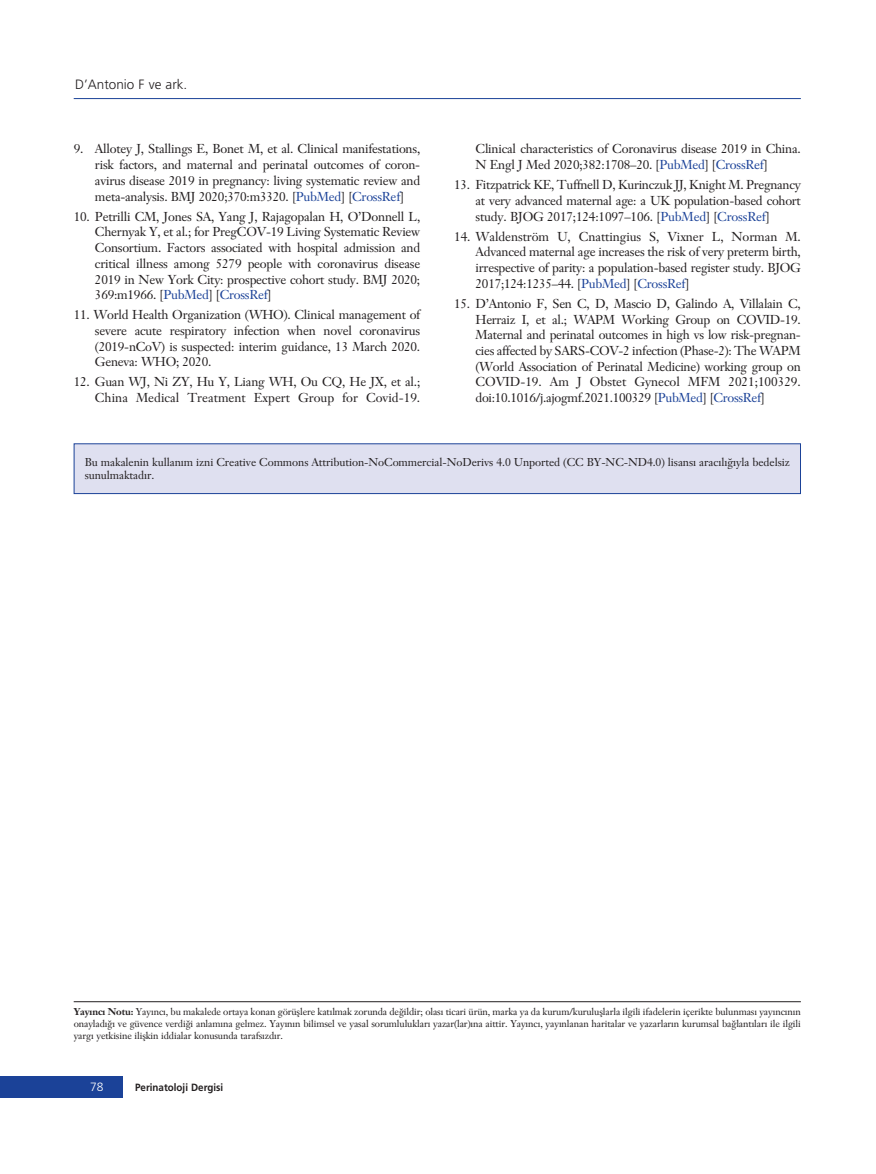
<style>
.page{position:relative;width:876px;height:1174px;background:#fff}
.page>*{position:absolute;margin:0;border:0;box-sizing:border-box;transform-origin:0 0}
.t1{font:300 13.5px "Frutiger";color:#231f20}
.t2{font:12.75px/15.8px "Janson Text";letter-spacing:-.02em;color:#231f20;text-align:justify}
.t3{font:12.75px/15.8px "Janson Text";color:#231f20;text-align:right}
.t4{font:300 12px "Frutiger";color:#fff}
.t5{font:11.25px/12.6px "Janson Text";letter-spacing:-.01em;color:#231f20}
.t6{font:700 10.5px "Frutiger";color:#231f20;scale:.94 1}
.t7{font:9.75px/12px "Janson Text";letter-spacing:-.01em;color:#231f20;text-align:justify}
.s1{color:#1b4298}
.s2{font-weight:700}
</style>
<div class="page">
<div style="left:0;top:1076px;width:122px;height:22px;background:#1b4298"></div>
<hr style="left:74px;top:98px;width:727px;height:1px;background:#1b4298">
<hr style="left:74px;top:1001px;width:727px;height:1px;background:#231f20">
<div style="left:74px;top:444px;width:726px;height:49px;background:#dfe0f0"></div>
<div style="left:74px;top:443px;width:727px;height:51px;border:1px solid #1b4298"></div>
<p class="t1" style="left:75px;top:79px;width:114px">D’Antonio F ve ark.</p>
<p class="t2" style="left:95px;top:142px;width:327px;text-indent:-21px">9. Allotey J, Stallings E, Bonet M, et al. Clinical manifestations, risk factors, and maternal and perinatal outcomes of coron&shy;avirus disease 2019 in pregnancy: living systematic review and meta-analysis. BMJ 2020;370:m3320. [<span class="s1">PubMed</span>] [<span class="s1">CrossRef</span>]</p>
<p class="t2" style="left:95px;top:210px;width:327px;text-indent:-21px">10. Petrilli CM, Jones SA, Yang J, Rajagopalan H, O’Donnell L, Chernyak Y, et al.; for PregCOV-19 Living Systematic Review Consortium. Factors associated with hospital admission and critical illness among 5279 people with coronavirus disease 2019 in New York City: prospective cohort study. BMJ 2020; 369:m1966. [<span class="s1">PubMed</span>] [<span class="s1">CrossRef</span>]</p>
<p class="t2" style="left:95px;top:308px;width:327px;text-indent:-21px">11. World Health Organization (WHO). Clinical management of severe acute respiratory infection when novel coronavirus (2019-nCoV) is suspected: interim guidance, 13 March 2020.<br>Geneva: WHO; 2020.</p>
<p class="t3" style="left:74px;top:375px;width:348px">12. Guan WJ, Ni ZY, Hu Y, Liang WH, Ou CQ, He JX, et al.;<br>China Medical Treatment Expert Group for Covid-19.</p>
<p class="t2" style="left:476px;top:142px;width:327px">Clinical characteristics of Coronavirus disease 2019 in China.<br>N Engl J Med 2020;382:1708–20. [<span class="s1">PubMed</span>] [<span class="s1">CrossRef</span>]</p>
<p class="t2" style="left:476px;top:178px;width:327px;text-indent:-21px">13. Fitzpatrick KE, Tuffnell D, Kurinczuk JJ, Knight M. Pregnancy at very advanced maternal age: a UK population-based cohort study. BJOG 2017;124:1097–106. [<span class="s1">PubMed</span>] [<span class="s1">CrossRef</span>]</p>
<p class="t2" style="left:476px;top:230px;width:327px;text-indent:-21px">14. Waldenström U, Cnattingius S, Vixner L, Norman M.<br>Advanced maternal age increases the risk of very preterm birth, irrespective of parity: a population-based register study. BJOG 2017;124:1235–44. [<span class="s1">PubMed</span>] [<span class="s1">CrossRef</span>]</p>
<p class="t2" style="left:476px;top:297px;width:327px;text-indent:-21px">15. D’Antonio F, Sen C, D, Mascio D, Galindo A, Villalain C, Herraiz I, et al.; WAPM Working Group on COVID-19.<br>Maternal and perinatal outcomes in high vs low risk-pregnan&shy;cies affected by SARS-COV-2 infection (Phase-2): The WAPM (World Association of Perinatal Medicine) working group on COVID-19. Am J Obstet Gynecol MFM 2021;100329. doi:10.1016/j.ajogmf.2021.100329 [<span class="s1">PubMed</span>] [<span class="s1">CrossRef</span>]</p>
<p class="t5" style="left:85px;top:457px;width:707px">Bu makalenin kullan›m izni Creative Commons Attribution-NoCommercial-NoDerivs 4.0 Unported (CC BY-NC-ND4.0) lisans› arac›l›¤›yla bedelsiz sunulmaktad›r.</p>
<p class="t7" style="left:74px;top:1006px;width:729px"><span class="s2">Yay›nc› Notu:</span> Yay›nc›, bu makalede ortaya konan görüfllere kat›lmak zorunda de¤ildir; olas› ticari ürün, marka ya da kurum/kurulufllarla ilgili ifadelerin içerikte bulunmas› yay›nc›n›n onaylad›¤› ve güvence verdi¤i anlam›na gelmez. Yay›n›n bilimsel ve yasal sorumluluklar› yazar(lar)›na aittir. Yay›nc›, yay›nlanan haritalar ve yazarlar›n kurumsal ba¤lant›lar› ile ilgili yarg› yetkisine iliflkin iddialar konusunda tarafs›zd›r.</p>
<p class="t4" style="left:90px;top:1082px;width:15px">78</p>
<p class="t6" style="left:135px;top:1083px;width:95px">Perinatoloji Dergisi</p>
</div>
